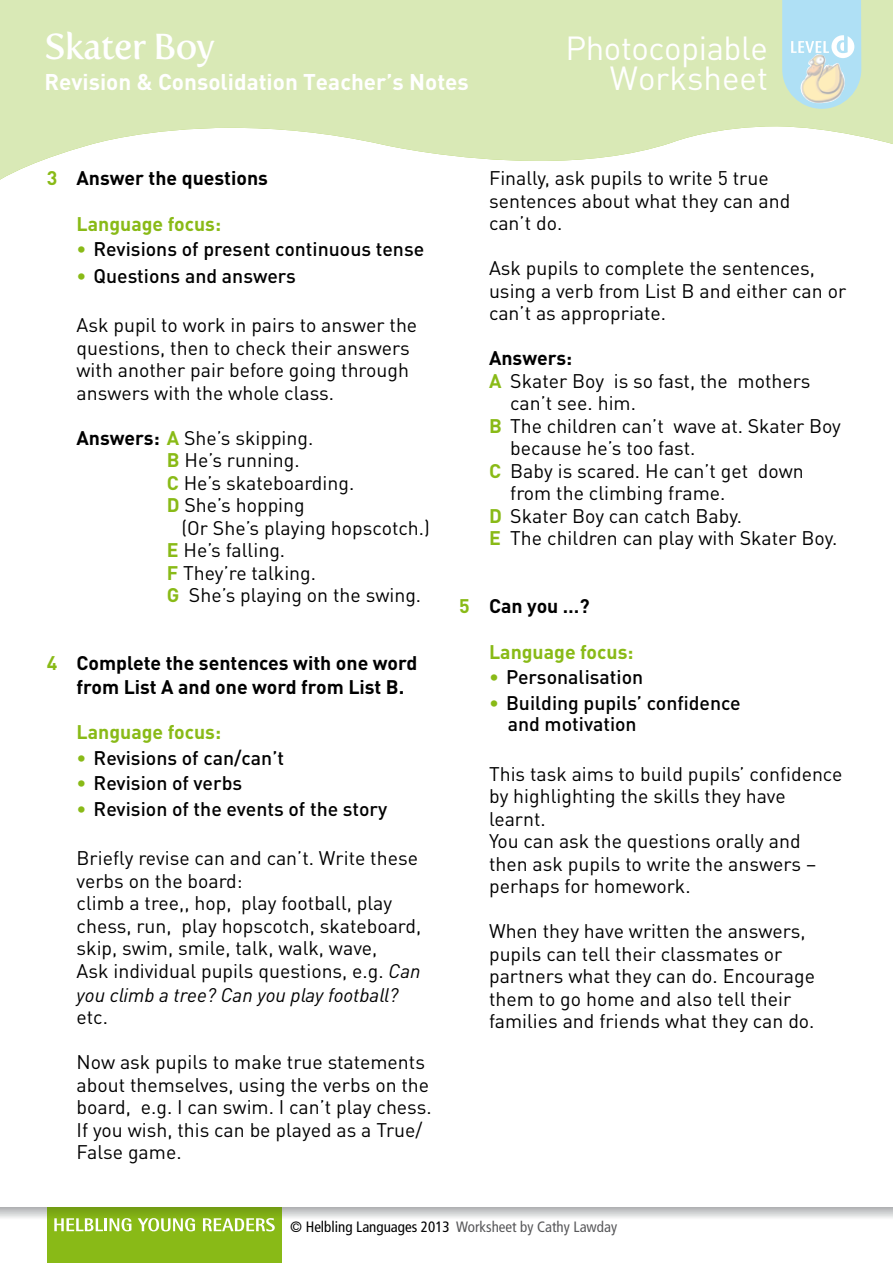
<style>
.page{position:relative;width:893px;height:1263px;background:#fff}
.page>*{position:absolute;margin:0;border:0;box-sizing:border-box;transform-origin:0 0}
.t1{font:36px "Fertigo Pro";letter-spacing:-.02em;color:#fff}
.t2{font:33px/30px "DINOT";letter-spacing:-.015em;color:#fff;text-align:right}
.t3{font:700 22.5px "DINOT";color:#fff}
.t4{font:19.5px/22.5px "DINOT";color:#000}
.t5{font:500 19.5px/21.6px "DINOT";color:#000}
.t6{font:700 19.5px/23.2px "DINOT";color:#000}
.t7{font:700 19.5px "DINOT";color:#89ba17}
.t8{font:condensed 15px "Frutiger";color:#000}
.s1{color:#89ba17}
.s2{font-weight:700}
.s3{font-weight:700;color:#89ba17}
.s4{font-style:italic}
.s5{color:#58585a}
</style>
<div class="page">
<div style="left:47px;top:1208px;width:234px;height:55px;background:#89ba17"></div>
<svg style="left:0;top:1208px;width:893px;height:29px"></svg>
<svg style="left:203px;top:1218px;width:72px;height:13px"></svg>
<svg style="left:0;top:0;width:893px;height:180px;fill:#d9e9b6"></svg>
<h1 class="t1" style="left:44px;top:25px;width:172px">Skater Boy</h1>
<p class="t3" style="left:44px;top:67px;width:426px">Revision &amp; Consolidation Teacher’s Notes</p>
<h2 class="t2" style="left:566px;top:32px;width:204px">Photocopiable<br>Worksheet</h2>
<p class="t6" style="left:47px;top:166px;width:223px"><span class="s1">3</span> Answer the questions</p>
<p class="t7" style="left:77px;top:210px;width:146px">Language focus:</p>
<p class="t5" style="left:77px;top:237px;width:349px"><span class="s1">•</span> Revisions of present continuous tense</p>
<p class="t5" style="left:77px;top:264px;width:221px"><span class="s1">•</span> Questions and answers</p>
<p class="t4" style="left:77px;top:313px;width:342px">Ask pupil to work in pairs to answer the questions, then to check their answers with another pair before going through answers with the whole class.</p>
<p class="t4" style="left:167px;top:425px;width:189px;text-indent:-90px"><span class="s2">Answers:</span> <span class="s3">A</span> She’s skipping.<br><span class="s3">B</span> He’s running.<br><span class="s3">C</span> He’s skateboarding.<br><span class="s3">D</span> She’s hopping</p>
<p class="t4" style="left:167px;top:515px;width:265px;text-indent:15px">(Or She’s playing hopscotch.)<br><span class="s3">E</span> He’s falling.<br><span class="s3">F</span> They’re talking.<br><span class="s3">G</span> She’s playing on the swing.</p>
<p class="t6" style="left:77px;top:651px;width:342px;text-indent:-30px"><span class="s1">4</span> Complete the sentences with one word from List A and one word from List B.</p>
<p class="t7" style="left:77px;top:719px;width:146px">Language focus:</p>
<p class="t5" style="left:77px;top:746px;width:209px"><span class="s1">•</span> Revisions of can/can’t</p>
<p class="t5" style="left:77px;top:771px;width:167px"><span class="s1">•</span> Revision of verbs</p>
<p class="t5" style="left:77px;top:797px;width:312px"><span class="s1">•</span> Revision of the events of the story</p>
<p class="t4" style="left:77px;top:846px;width:346px">Briefly revise can and can’t. Write these verbs on the board:<br>climb a tree,, hop, play football, play chess, run, play hopscotch, skateboard, skip, swim, smile, talk, walk, wave,<br>Ask individual pupils questions, e.g. <span class="s4">Can you climb a tree? Can you play football?</span></p>
<p class="t4" style="left:77px;top:1005px;width:33px">etc.</p>
<p class="t4" style="left:77px;top:1050px;width:357px">Now ask pupils to make true statements about themselves, using the verbs on the board, e.g. I can swim. I can’t play chess.<br>If you wish, this can be played as a True/ False game.</p>
<p class="t4" style="left:489px;top:166px;width:303px">Finally, ask pupils to write 5 true sentences about what they can and can’t do.</p>
<p class="t4" style="left:489px;top:256px;width:359px">Ask pupils to complete the sentences, using a verb from List B and either can or can’t as appropriate.</p>
<p class="t6" style="left:489px;top:346px;width:85px">Answers:</p>
<p class="t4" style="left:489px;top:368px;width:323px"><span class="s3">A</span> Skater Boy is so fast, the mothers</p>
<p class="t4" style="left:510px;top:391px;width:127px">can’t see. him.</p>
<p class="t4" style="left:489px;top:413px;width:353px"><span class="s3">B</span> The children can’t wave at. Skater Boy</p>
<p class="t4" style="left:510px;top:436px;width:187px">because he’s too fast.</p>
<p class="t4" style="left:489px;top:458px;width:316px"><span class="s3">C</span> Baby is scared. He can’t get down</p>
<p class="t4" style="left:510px;top:481px;width:217px">from the climbing frame.</p>
<p class="t4" style="left:489px;top:503px;width:255px"><span class="s3">D</span> Skater Boy can catch Baby.</p>
<p class="t4" style="left:489px;top:526px;width:350px"><span class="s3">E</span> The children can play with Skater Boy.</p>
<p class="t6" style="left:459px;top:594px;width:132px"><span class="s1">5</span> Can you …?</p>
<p class="t7" style="left:489px;top:639px;width:146px">Language focus:</p>
<p class="t5" style="left:489px;top:666px;width:156px"><span class="s1">•</span> Personalisation</p>
<p class="t5" style="left:508px;top:691px;width:235px;text-indent:-19px"><span class="s1">•</span> Building pupils’ confidence and motivation</p>
<p class="t4" style="left:489px;top:761px;width:355px">This task aims to build pupils’ confidence by highlighting the skills they have learnt.<br>You can ask the questions orally and then ask pupils to write the answers – perhaps for homework.</p>
<p class="t4" style="left:489px;top:919px;width:328px">When they have written the answers, pupils can tell their classmates or partners what they can do. Encourage them to go home and also tell their families and friends what they can do.</p>
<p class="t8" style="left:290px;top:1218px;width:329px">© Helbling Languages 2013 <span class="s5">Worksheet by Cathy Lawday</span></p>
</div>
